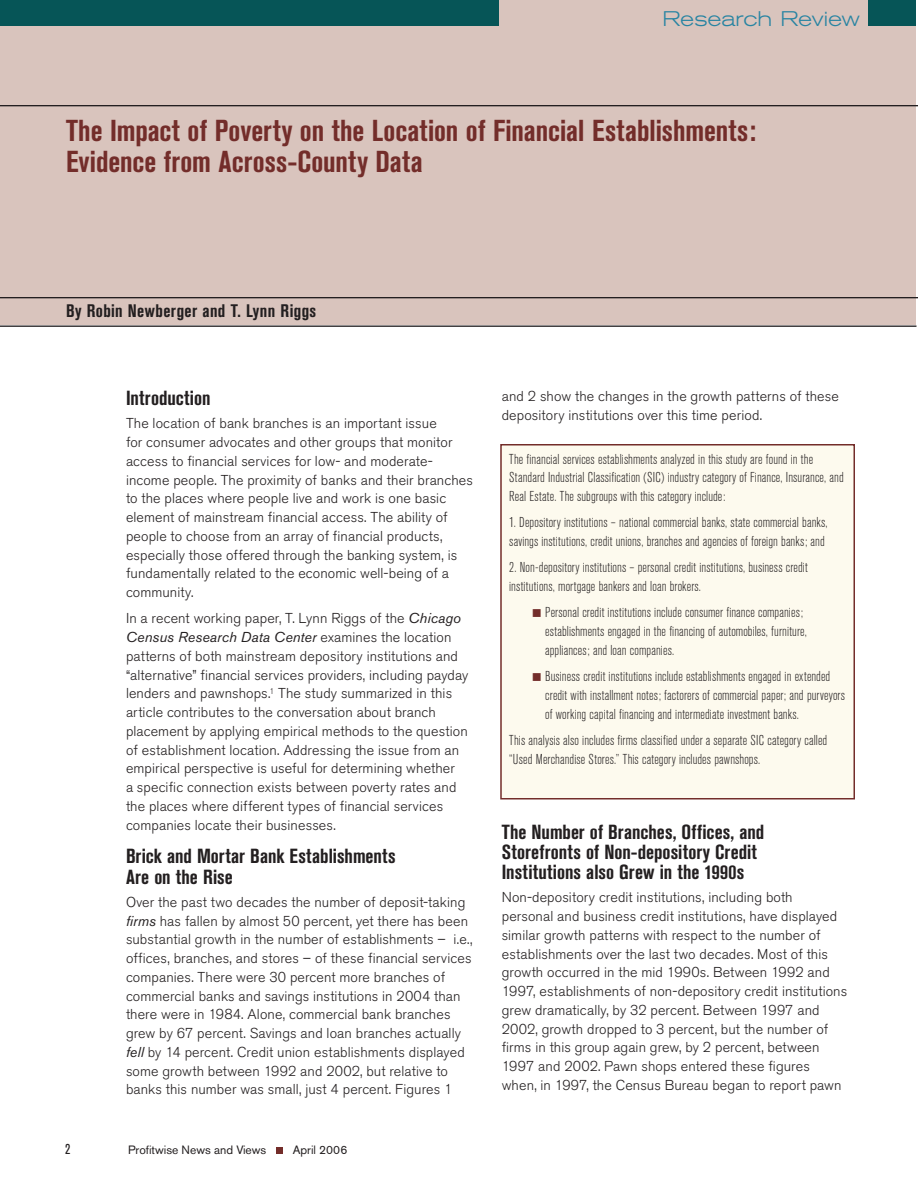
<style>
.page{position:relative;width:918px;height:1188px;background:#fff}
.page>*{position:absolute;margin:0;border:0;box-sizing:border-box;transform-origin:0 0}
.t1{font:700 condensed 30px/30.5px "Akzidenz Grotesk BE";letter-spacing:.005em;color:#732d2a}
.t2{font:300 expanded 21px "Akzidenz Grotesk BE";letter-spacing:-.005em;color:#2884a2}
.t3{font:700 condensed 20.25px/20.2px "Akzidenz Grotesk BE";letter-spacing:.005em;color:#231f20}
.t4{font:700 condensed 18px "Akzidenz Grotesk BE";letter-spacing:.02em;color:#231f20}
.t5{font:300 14.25px/18.8px "Akzidenz Grotesk BE";letter-spacing:.005em;color:#231f20}
.t6{font:300 condensed 14.25px/18.8px "Akzidenz Grotesk BE";letter-spacing:.01em;color:#231f20}
.t7{font:12px "Akzidenz Grotesk BE";color:#231f20}
.s1{font-weight:400;font-style:italic}
.s2{color:#732d2a}
</style>
<div class="page">
<div style="left:0;top:0;width:916px;height:325px;background:#d9c4bd"></div>
<div style="left:0;top:0;width:500px;height:26px;background:#065557"></div>
<div style="left:869px;top:0;width:47px;height:26px;background:#065557"></div>
<div style="left:276px;top:1148px;width:7px;height:6px;background:#732d2a"></div>
<hr style="left:0;top:105px;width:918px;height:1px;background:#231f20">
<hr style="left:0;top:297px;width:918px;height:1px;background:#231f20">
<hr style="left:0;top:326px;width:916px;height:1px;background:#231f20">
<div style="left:501px;top:445px;width:353px;height:354px;background:#fdfaee"></div>
<div style="left:500px;top:444px;width:355px;height:356px;border:2px solid #732d2a"></div>
<h2 class="t2" style="left:662px;top:6px;width:199px">Research Review</h2>
<h1 class="t1" style="left:66px;top:116px;width:692px">The Impact of Poverty on the Location of Financial Establishments:<br>Evidence from Across-County Data</h1>
<p class="t4" style="left:66px;top:300px;width:252px">By Robin Newberger and T. Lynn Riggs</p>
<h3 class="t3" style="left:126px;top:388px;width:86px">Introduction</h3>
<p class="t5" style="left:126px;top:414px;width:349px">The location of bank branches is an important issue<br>for consumer advocates and other groups that monitor access to financial services for low- and moderate&shy;income people. The proximity of banks and their branches to the places where people live and work is one basic element of mainstream financial access. The ability of people to choose from an array of financial products, especially those offered through the banking system, is fundamentally related to the economic well-being of a community.</p>
<p class="t5" style="left:126px;top:609px;width:344px">In a recent working paper, T. Lynn Riggs of the <span class="s1">Chicago Census Research Data Center</span> examines the location patterns of both mainstream depository institutions and “alternative” financial services providers, including payday lenders and pawnshops.<sup>1</sup> The study summarized in this article contributes to the conversation about branch placement by applying empirical methods to the question of establishment location. Addressing the issue from an empirical perspective is useful for determining whether<br>a specific connection exists between poverty rates and the places where different types of financial services companies locate their businesses.</p>
<h3 class="t3" style="left:126px;top:847px;width:271px">Brick and Mortar Bank Establishments<br>Are on the Rise</h3>
<p class="t5" style="left:126px;top:893px;width:348px">Over the past two decades the number of deposit-taking <span class="s1">firms</span> has fallen by almost 50 percent, yet there has been substantial growth in the number of establishments – i.e., offices, branches, and stores – of these financial services companies. There were 30 percent more branches of commercial banks and savings institutions in 2004 than there were in 1984. Alone, commercial bank branches grew by 67 percent. Savings and loan branches actually <span class="s1">fell</span> by 14 percent. Credit union establishments displayed some growth between 1992 and 2002, but relative to banks this number was small, just 4 percent. Figures 1</p>
<p class="t7" style="left:128px;top:1142px;width:140px">Profitwise News and Views</p>
<p class="t7" style="left:293px;top:1142px;width:56px">April 2006</p>
<p class="t5" style="left:502px;top:387px;width:339px">and 2 show the changes in the growth patterns of these depository institutions over this time period.</p>
<p class="t6" style="left:509px;top:450px;width:336px">The financial services establishments analyzed in this study are found in the<br>Standard Industrial Classification (SIC) industry category of Finance, Insurance, and<br>Real Estate. The subgroups with this category include:</p>
<p class="t6" style="left:509px;top:514px;width:320px">1. Depository institutions – national commercial banks, state commercial banks, savings institutions, credit unions, branches and agencies of foreign banks; and</p>
<p class="t6" style="left:509px;top:559px;width:300px">2. Non-depository institutions – personal credit institutions, business credit institutions, mortgage bankers and loan brokers.</p>
<p class="t6" style="left:545px;top:604px;width:263px;text-indent:-14px"><span class="s2">■</span> Personal credit institutions include consumer finance companies; establishments engaged in the financing of automobiles, furniture, appliances; and loan companies.</p>
<p class="t6" style="left:545px;top:667px;width:301px;text-indent:-14px"><span class="s2">■</span> Business credit institutions include establishments engaged in extended credit with installment notes; factorers of commercial paper; and purveyors of working capital financing and intermediate investment banks.</p>
<p class="t6" style="left:509px;top:731px;width:320px">This analysis also includes firms classified under a separate SIC category called “Used Merchandise Stores.” This category includes pawnshops.</p>
<h3 class="t3" style="left:502px;top:822px;width:264px">The Number of Branches, Offices, and<br>Storefronts of Non-depository Credit<br>Institutions also Grew in the 1990s</h3>
<p class="t5" style="left:502px;top:888px;width:347px">Non-depository credit institutions, including both personal and business credit institutions, have displayed similar growth patterns with respect to the number of establishments over the last two decades. Most of this growth occurred in the mid 1990s. Between 1992 and 1997, establishments of non-depository credit institutions grew dramatically, by 32 percent. Between 1997 and 2002, growth dropped to 3 percent, but the number of firms in this group again grew, by 2 percent, between 1997 and 2002. Pawn shops entered these figures when, in 1997, the Census Bureau began to report pawn</p>
</div>
